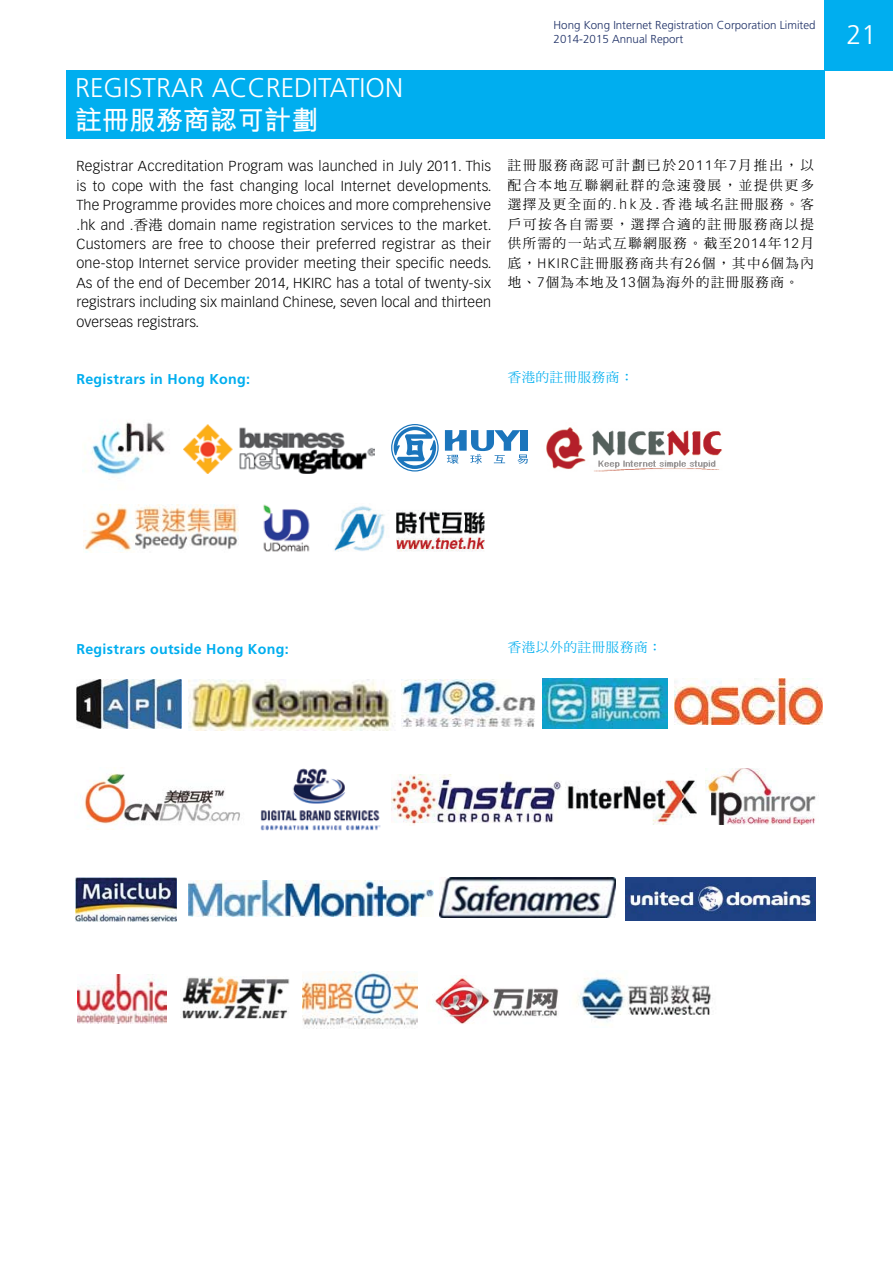
<style>
.page{position:relative;width:893px;height:1263px;background:#fff}
.page>*{position:absolute;margin:0;border:0;box-sizing:border-box;transform-origin:0 0}
.t1{font:300 27px "Frutiger LT Std";color:#fff}
.t2{font:700 27px "M Hei";color:#fff}
.t3{font:300 14.25px/19.5px "Vectora LT Std";letter-spacing:.01em;color:#000;text-align:justify}
.t4{font:700 14.25px "Frutiger LT Std";letter-spacing:.02em;color:#00aeef}
.t5{font:13.5px/19.5px "DF Ming Std W5";letter-spacing:.11em;color:#000;text-align:justify}
.t6{font:13.5px "DF Ming Std W5";letter-spacing:.04em;color:#00aeef}
.t7{font:300 11.55px/13.8px "Frutiger LT Std";color:#1e3066}
.s1{font-family:"DF Ming Std W5";font-weight:400}
.s2{font-family:"Vectora LT Std";font-weight:300}
</style>
<div class="page">
<div style="left:825px;top:0;width:68px;height:70px;background:#00aeef"></div>
<div style="left:66px;top:70px;width:759px;height:68px;background:#00aeef"></div>
<svg style="left:391px;top:424px;width:48px;height:47px"></svg>
<svg style="left:445px;top:430px;width:83px;height:34px"></svg>
<img style="left:76px;top:679px;width:105px;height:50px">
<img style="left:188px;top:679px;width:208px;height:52px">
<img style="left:401px;top:679px;width:134px;height:48px">
<img style="left:542px;top:678px;width:125px;height:50px">
<img style="left:674px;top:678px;width:149px;height:47px">
<img style="left:84px;top:773px;width:156px;height:52px">
<img style="left:260px;top:768px;width:121px;height:63px">
<img style="left:83px;top:422px;width:82px;height:54px">
<img style="left:183px;top:424px;width:191px;height:49px">
<img style="left:391px;top:774px;width:170px;height:51px">
<img style="left:565px;top:780px;width:132px;height:45px">
<img style="left:706px;top:768px;width:111px;height:57px">
<img style="left:75px;top:877px;width:101px;height:45px">
<img style="left:188px;top:880px;width:246px;height:36px">
<img style="left:546px;top:427px;width:176px;height:45px">
<img style="left:439px;top:877px;width:177px;height:41px">
<img style="left:83px;top:505px;width:155px;height:48px">
<img style="left:263px;top:504px;width:47px;height:48px">
<img style="left:625px;top:877px;width:190px;height:43px">
<img style="left:78px;top:975px;width:89px;height:48px">
<img style="left:182px;top:976px;width:107px;height:43px">
<img style="left:302px;top:971px;width:116px;height:58px">
<img style="left:435px;top:977px;width:124px;height:47px">
<img style="left:334px;top:505px;width:151px;height:47px">
<img style="left:575px;top:977px;width:138px;height:45px">
<h1 class="t1" style="left:75px;top:73px;width:329px">REGISTRAR ACCREDITATION</h1>
<h1 class="t2" style="left:75px;top:106px;width:244px">註冊服務商認可計劃</h1>
<p class="t3" style="left:76px;top:156px;width:417px">Registrar Accreditation Program was launched in July 2011. This is to cope with the fast changing local Internet developments.<br>The Programme provides more choices and more comprehensive .hk and .<span class="s1">香港</span> domain name registration services to the market.<br>Customers are free to choose their preferred registrar as their one-stop Internet service provider meeting their specific needs.<br>As of the end of December 2014, HKIRC has a total of twenty-six registrars including six mainland Chinese, seven local and thirteen overseas registrars.</p>
<p class="t4" style="left:76px;top:370px;width:175px">Registrars in Hong Kong:</p>
<p class="t7" style="left:554px;top:19px;width:264px">Hong Kong Internet Registration Corporation Limited<br>2014-2015 Annual Report</p>
<p class="t5" style="left:508px;top:156px;width:308px">註冊服務商認可計劃已於<span class="s2">2011</span>年<span class="s2">7</span>月推出，以配合本地互聯網社群的急速發展，並提供更多選擇及更全面的<span class="s2">.hk</span>及.香港域名註冊服務。客戶可按各自需要，選擇合適的註冊服務商以提供所需的一站式互聯網服務。截至<span class="s2">2014</span>年<span class="s2">12</span>月底，<span class="s2">HKIRC</span>註冊服務商共有<span class="s2">26</span>個，其中<span class="s2">6</span>個為內地、<span class="s2">7</span>個為本地及<span class="s2">13</span>個為海外的註冊服務商。</p>
<p class="t6" style="left:508px;top:369px;width:127px">香港的註冊服務商：</p>
<h1 class="t1" style="left:847px;top:19px;width:32px">21</h1>
<p class="t4" style="left:76px;top:641px;width:214px">Registrars outside Hong Kong:</p>
<p class="t6" style="left:508px;top:640px;width:155px">香港以外的註冊服務商：</p>
</div>
